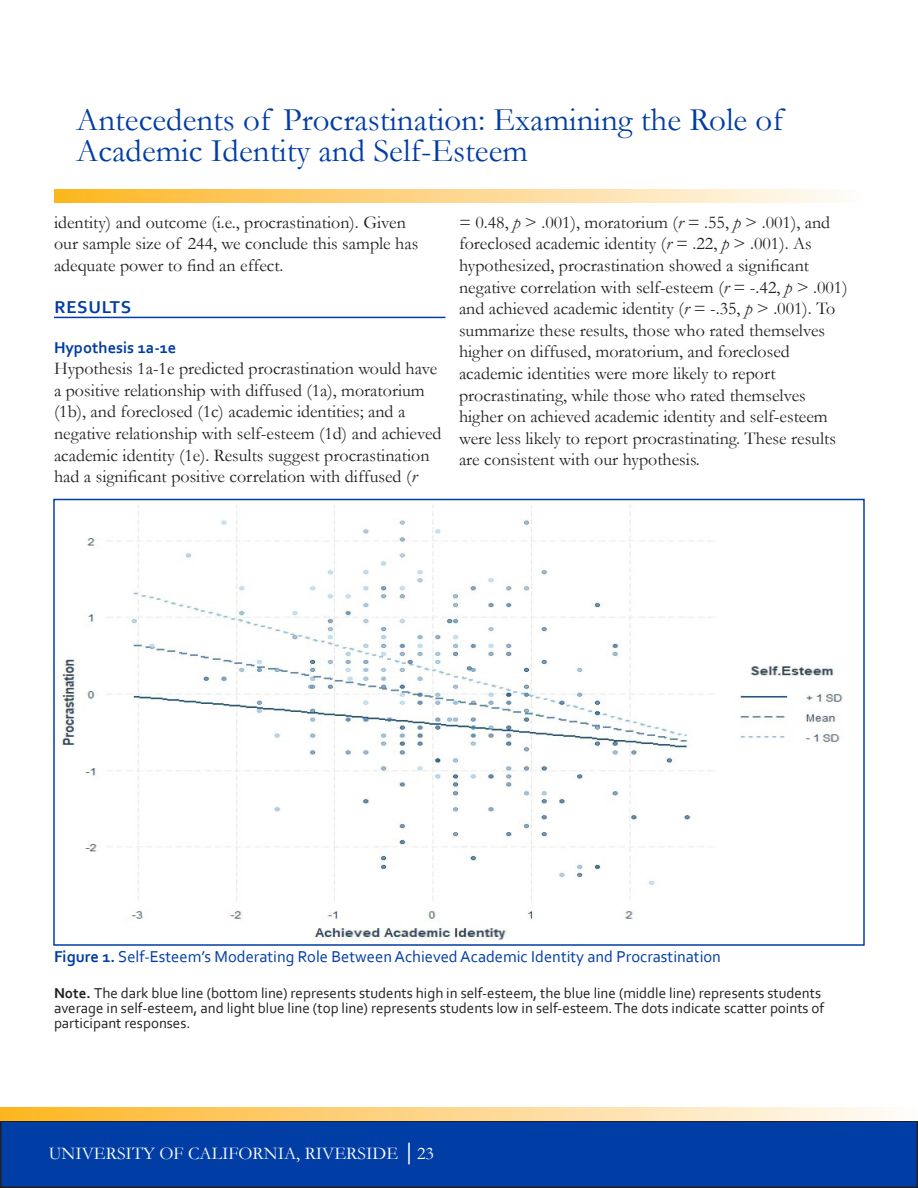
<style>
.page{position:relative;width:918px;height:1188px;background:#fff}
.page>*{position:absolute;margin:0;border:0;box-sizing:border-box;transform-origin:0 0}
.Figure-Table_Styles{font:33px/31.5px "Garamond";color:#003da5}
.Normal_Paragraph_Text_2{font:18px/21.6px "Garamond";color:#231f20}
.t1{font:18px "Garamond";color:#fff}
.Section_Headers{font:700 18px "Corbel";letter-spacing:.04em;color:#003da5}
.Normal_Paragraph_Text_2-2{font:16.5px "Corbel";color:#003da5}
.Sub-Section_Headers{font:700 16.5px "Corbel";color:#003da5}
.Figure-Table_Styles-2{font:15px/15px "Corbel";color:#231f20}
.s1{font-style:italic}
.s2{font-weight:700}
</style>
<div class="page">
<div style="left:1px;top:1121px;width:916px;height:66px;background:#003da5"></div>
<div style="left:0;top:1120px;width:918px;height:68px;border:2px solid #231f20"></div>
<svg style="left:917px;top:1120px;width:1px;height:68px"></svg>
<svg style="left:54px;top:189px;width:783px;height:13px;background:#fdd78b"></svg>
<svg style="left:0;top:1107px;width:887px;height:13px;background:#fdd78b"></svg>
<hr style="left:54px;top:317px;width:392px;height:1px;background:#003da5">
<img style="left:62px;top:505px;width:781px;height:435px">
<p class="Figure-Table_Styles" style="left:76px;top:103px;width:709px">Antecedents of Procrastination: Examining the Role of<br>Academic Identity and Self-Esteem</p>
<p class="Normal_Paragraph_Text_2" style="left:54px;top:211px;width:366px">identity) and outcome (i.e., procrastination). Given our sample size of 244, we conclude this sample has adequate power to find an effect.</p>
<p class="Section_Headers" style="left:54px;top:296px;width:78px">RESULTS</p>
<p class="Sub-Section_Headers" style="left:54px;top:337px;width:124px">Hypothesis 1a-1e</p>
<p class="Normal_Paragraph_Text_2" style="left:54px;top:357px;width:389px">Hypothesis 1a-1e predicted procrastination would have a positive relationship with diffused (1a), moratorium (1b), and foreclosed (1c) academic identities; and a negative relationship with self-esteem (1d) and achieved academic identity (1e). Results suggest procrastination had a significant positive correlation with diffused (<span class="s1">r</span></p>
<p class="Normal_Paragraph_Text_2" style="left:459px;top:211px;width:390px">= 0.48, <span class="s1">p</span> &gt; .001), moratorium (<span class="s1">r</span> = .55, <span class="s1">p</span> &gt; .001), and foreclosed academic identity (<span class="s1">r</span> = .22, <span class="s1">p</span> &gt; .001). As hypothesized, procrastination showed a significant negative correlation with self-esteem (<span class="s1">r</span> = -.42, <span class="s1">p</span> &gt; .001) and achieved academic identity (<span class="s1">r</span> = -.35, <span class="s1">p</span> &gt; .001). To summarize these results, those who rated themselves higher on diffused, moratorium, and foreclosed academic identities were more likely to report procrastinating, while those who rated themselves higher on achieved academic identity and self-esteem were less likely to report procrastinating. These results are consistent with our hypothesis.</p>
<p class="Normal_Paragraph_Text_2-2" style="left:54px;top:946px;width:669px"><span class="s2">Figure 1.</span> Self-Esteem’s Moderating Role Between Achieved Academic Identity and Procrastination</p>
<p class="Figure-Table_Styles-2" style="left:54px;top:986px;width:772px"><span class="s2">Note.</span> The dark blue line (bottom line) represents students high in self-esteem, the blue line (middle line) represents students average in self-esteem, and light blue line (top line) represents students low in self-esteem. The dots indicate scatter points of participant responses.</p>
<p class="t1" style="left:49px;top:1141px;width:387px">UNIVERSITY OF CALIFORNIA, RIVERSIDE │23</p>
</div>
